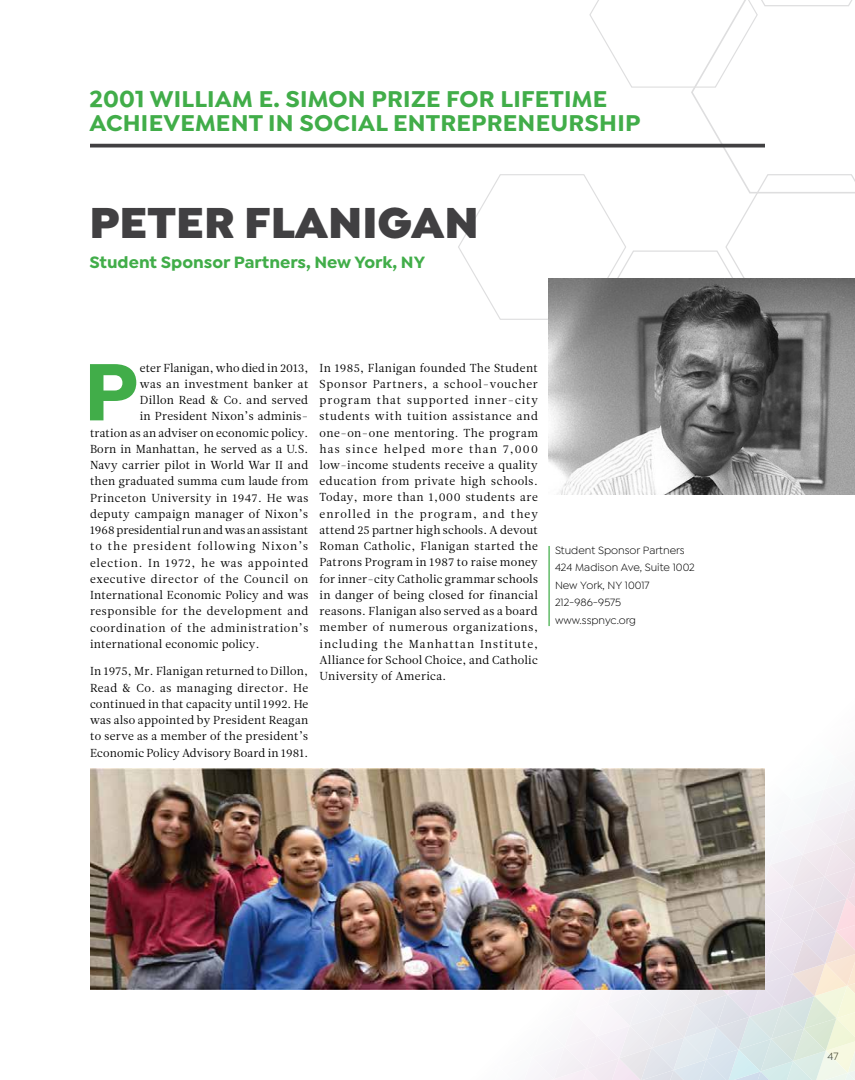
<style>
.page{position:relative;width:855px;height:1080px;background:#fff}
.page>*{position:absolute;margin:0;border:0;box-sizing:border-box;transform-origin:0 0}
.t1{font:700 86.5px "Isidora Sans";color:#41ad49}
.t2{font:900 46.25px "Isidora Sans";color:#414042}
.t3{font:700 24.38px/23.9px "Isidora Sans";letter-spacing:.01em;color:#41ad49}
.t4{font:700 17.5px "Isidora Sans";color:#41ad49}
.t5{font:11.5px/16.2px "Leitura News Roman 1";letter-spacing:.025em;color:#000;text-align:justify}
.t6{font:11.5px "Leitura News Roman 1";letter-spacing:.055em;color:#000}
.t7{font:11.5px "Leitura News Roman 1";letter-spacing:.005em;color:#000}
.t8{font:11.5px "Leitura News Roman 1";letter-spacing:.045em;color:#000}
.t9{font:11.5px "Leitura News Roman 1";letter-spacing:.05em;color:#000}
.t10{font:11.5px "Leitura News Roman 1";letter-spacing:.085em;color:#000}
.t11{font:11.5px "Leitura News Roman 1";letter-spacing:.07em;color:#000}
.t12{font:11.25px/17.5px "Isidora Sans";color:#000}
.t13{font:11.25px "Isidora Sans Alt";color:#000}
</style>
<div class="page">
<svg style="left:457px;top:0;width:398px;height:320px"></svg>
<svg style="left:456px;top:768px;width:399px;height:312px"></svg>
<svg style="left:90px;top:144px;width:675px;height:4px;background:#585759"></svg>
<img style="left:548px;top:278px;width:307px;height:217px">
<img style="left:91px;top:769px;width:674px;height:221px">
<hr style="left:548px;top:546px;width:2px;height:80px;background:#41ad49">
<h3 class="t3" style="left:89px;top:87px;width:553px">2001 WILLIAM E. SIMON PRIZE FOR LIFETIME<br>ACHIEVEMENT IN SOCIAL ENTREPRENEURSHIP</h3>
<h2 class="t2" style="left:89px;top:193px;width:391px">PETER FLANIGAN</h2>
<h3 class="t4" style="left:89px;top:251px;width:337px">Student Sponsor Partners, New York, NY</h3>
<h1 class="t1" style="left:84px;top:338px;width:56px">P</h1>
<p class="t5" style="left:140px;top:360px;width:170px">eter Flanigan, who died in 2013,</p>
<p class="t5" style="left:140px;top:376px;width:170px">was an investment banker at</p>
<p class="t5" style="left:140px;top:392px;width:170px">Dillon Read &amp; Co. and served</p>
<p class="t5" style="left:140px;top:408px;width:170px">in President Nixon’s adminis-</p>
<p class="t5" style="left:90px;top:425px;width:220px">tration as an adviser on economic policy.</p>
<p class="t5" style="left:90px;top:441px;width:220px">Born in Manhattan, he served as a U.S.</p>
<p class="t5" style="left:90px;top:457px;width:220px">Navy carrier pilot in World War II and</p>
<p class="t5" style="left:90px;top:473px;width:220px">then graduated summa cum laude from</p>
<p class="t8" style="left:90px;top:491px;width:220px">Princeton University in 1947. He was</p>
<p class="t5" style="left:90px;top:506px;width:220px">deputy campaign manager of Nixon’s</p>
<p class="t7" style="left:90px;top:523px;width:220px">1968 presidential run and was an assistant</p>
<p class="t10" style="left:90px;top:540px;width:220px">to the president following Nixon’s</p>
<p class="t11" style="left:90px;top:556px;width:220px">election. In 1972, he was appointed</p>
<p class="t6" style="left:90px;top:572px;width:220px">executive director of the Council on</p>
<p class="t5" style="left:90px;top:587px;width:220px">International Economic Policy and was</p>
<p class="t9" style="left:90px;top:605px;width:220px">responsible for the development and</p>
<p class="t6" style="left:90px;top:621px;width:220px">coordination of the administration’s</p>
<p class="t5" style="left:90px;top:636px;width:171px">international economic policy.</p>
<p class="t5" style="left:90px;top:663px;width:220px">In 1975, Mr. Flanigan returned to Dillon, Read &amp; Co. as managing director. He continued in that capacity until 1992. He was also appointed by President Reagan to serve as a member of the president’s Economic Policy Advisory Board in 1981.</p>
<p class="t5" style="left:320px;top:360px;width:220px">In 1985, Flanigan founded The Student Sponsor Partners, a school-voucher program that supported inner-city students with tuition assistance and one-on-one mentoring. The program has since helped more than 7,000 low-income students receive a quality education from private high schools.<br>Today, more than 1,000 students are enrolled in the program, and they attend 25 partner high schools. A devout Roman Catholic, Flanigan started the Patrons Program in 1987 to raise money for inner-city Catholic grammar schools in danger of being closed for financial reasons. Flanigan also served as a board member of numerous organizations, including the Manhattan Institute, Alliance for School Choice, and Catholic University of America.</p>
<p class="t12" style="left:555px;top:541px;width:141px">Student Sponsor Partners<br>424 Madison Ave, Suite 1002<br>New York, NY 10017<br>212-986-9575 www.sspnyc.org</p>
<p class="t13" style="left:828px;top:1050px;width:12px">47</p>
</div>
